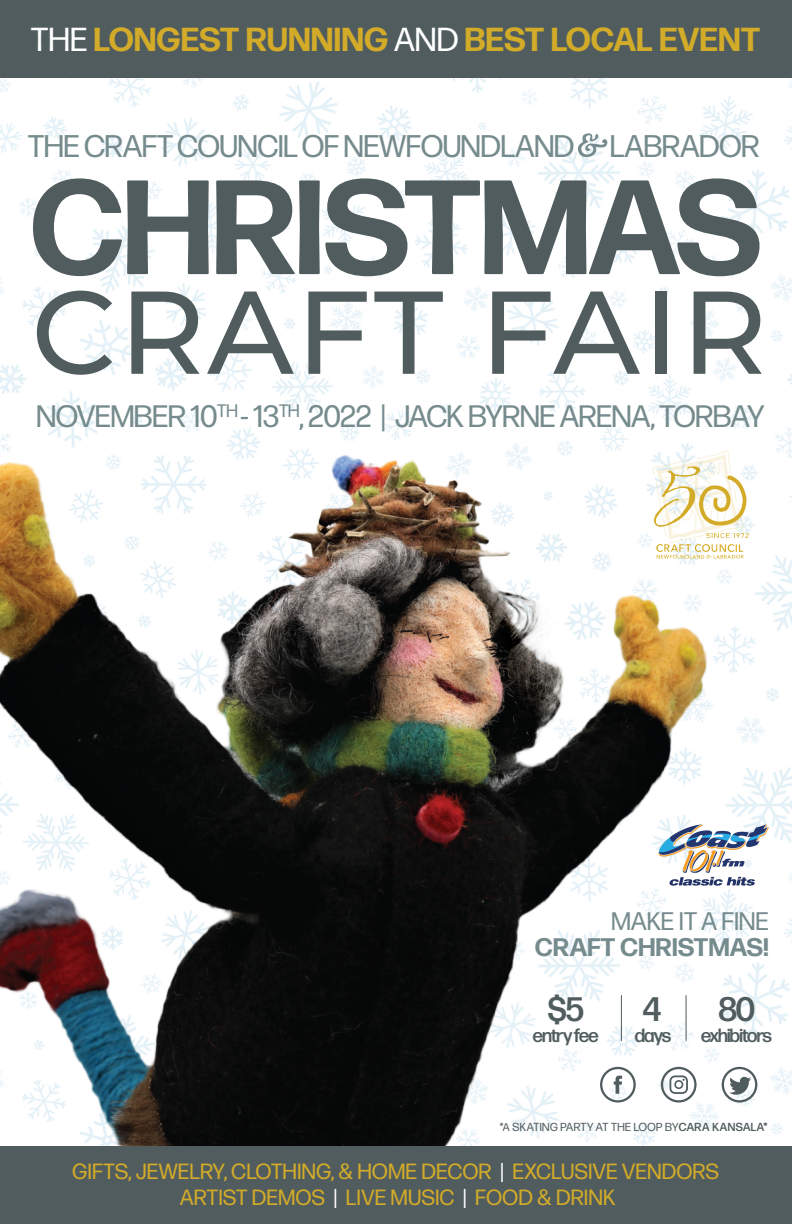
<style>
.page{position:relative;width:792px;height:1224px;background:#fff}
.page>*{position:absolute;margin:0;border:0;box-sizing:border-box;transform-origin:0 0}
.t1{font:700 133.8px "Forma DJR Display";color:#505c5e}
.t2{font:500 117.5px "Montserrat";letter-spacing:.02em;color:#505c5e}
.t3{font:500 33.9px "Forma DJR Display";color:#505c5e}
.t4{font:700 33.2px "Forma DJR Display";letter-spacing:.02em;color:#d3ab29}
.t5{font:31.3px "Forma DJR Display";color:#768b8d}
.t6{font:31px "Forma DJR Display";color:#768b8d}
.t7{font:700 25.4px "Forma DJR Display";letter-spacing:.02em;color:#768b8d}
.t8{font:25.4px "Forma DJR Display";letter-spacing:.02em;color:#768b8d}
.t9{font:22px/26.4px "Forma DJR Display";letter-spacing:.03em;color:#d3ab29;text-align:center}
.t10{font:500 19.1px "Forma DJR Display";letter-spacing:-.04em;color:#505c5e}
.t11{font:11.6px "Forma DJR Display";letter-spacing:.04em;color:#505c5e}
.s1{font-weight:400;color:#fff}
.s2{color:#d2ac29}
.s3{font-size:11.2px}
.s4{font-weight:500}
.s5{color:#fff}
.s6{color:#fffefc}
</style>
<div class="page">
<img style="left:0;top:78px;width:792px;height:338px">
<img style="left:0;top:416px;width:792px;height:730px">
<div style="left:0;top:0;width:792px;height:78px;background:#505c5e"></div>
<svg style="left:600px;top:1067px;width:36px;height:36px"></svg>
<svg style="left:661px;top:1067px;width:36px;height:36px"></svg>
<svg style="left:722px;top:1067px;width:35px;height:36px"></svg>
<div style="left:0;top:1146px;width:792px;height:78px;background:#505c5e"></div>
<svg style="left:578px;top:133px;width:29px;height:24px"></svg>
<img style="left:639px;top:443px;width:121px;height:121px">
<img style="left:659px;top:825px;width:110px;height:61px">
<h3 class="t4" style="left:31px;top:18px;width:730px"><span class="s1">THE</span> LONGEST RUNNING <span class="s1">AND</span> <span class="s2">BEST LOCAL EVENT</span></h3>
<h3 class="t5" style="left:28px;top:127px;width:732px">THE CRAFT COUNCIL OF NEWFOUNDLAND LABRADOR</h3>
<h1 class="t1" style="left:31px;top:142px;width:731px">CHRISTMAS</h1>
<h2 class="t2" style="left:31px;top:250px;width:737px">CRAFT FAIR</h2>
<h3 class="t6" style="left:36px;top:398px;width:729px">NOVEMBER 10<sup>TH</sup> - 13<sup>TH</sup>, 2022 | JACK BYRNE ARENA, TORBAY</h3>
<p class="t8" style="left:611px;top:905px;width:159px">MAKE IT A FINE</p>
<p class="t7" style="left:535px;top:930px;width:235px">CRAFT CHRISTMAS!</p>
<h3 class="t3" style="left:547px;top:988px;width:38px">$5</h3>
<p class="t10" style="left:533px;top:1024px;width:67px">entry fee</p>
<h3 class="t3" style="left:643px;top:988px;width:20px">4</h3>
<p class="t10" style="left:635px;top:1024px;width:38px">days</p>
<h3 class="t3" style="left:718px;top:988px;width:38px">80</h3>
<p class="t10" style="left:701px;top:1024px;width:72px">exhibitors</p>
<p class="t11" style="left:500px;top:1120px;width:269px"><span class="s3">*A</span> SKATING PARTY AT THE LOOP BY<span class="s4">CARA KANSALA*</span></p>
<p class="t9" style="left:73px;top:1158px;width:648px">GIFTS, JEWELRY, CLOTHING, &amp; HOME DECOR <span class="s5">|</span> EXCLUSIVE VENDORS<br>ARTIST DEMOS <span class="s6">|</span> LIVE MUSIC <span class="s5">|</span> FOOD &amp; DRINK</p>
</div>
